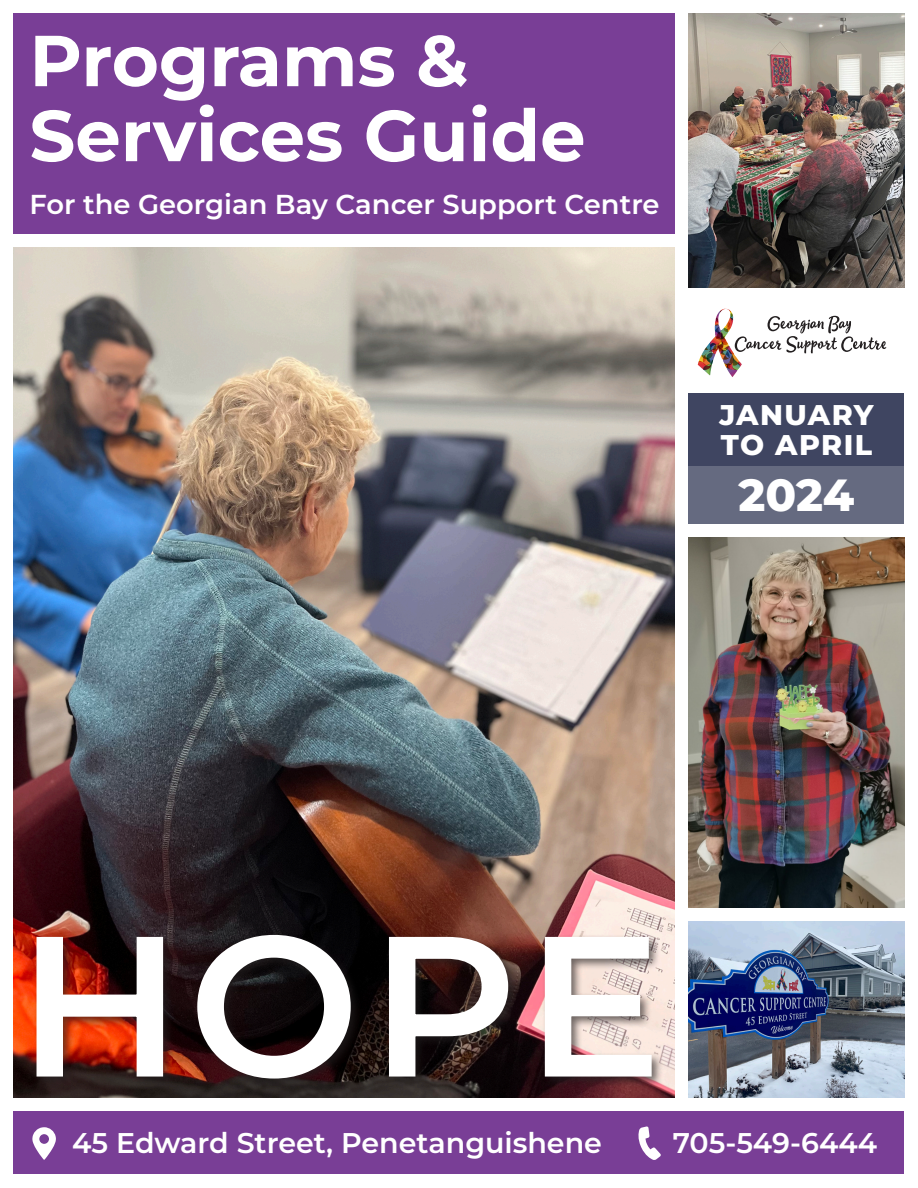
<style>
.page{position:relative;width:918px;height:1188px;background:#fff}
.page>*{position:absolute;margin:0;border:0;box-sizing:border-box;transform-origin:0 0}
.t1{font:600 199.5px "Montserrat";color:#fff}
.t2{font:700 72px/75px "Montserrat";color:#fff}
.t3{font:800 45px "Montserrat";color:#fff}
.t4{font:600 28.5px "Montserrat";color:#fff}
.t5{font:800 28.5px/30px "Montserrat";letter-spacing:.05em;color:#fff}
.t6{font:600 27.3px "Montserrat";color:#fff}
</style>
<div class="page">
<div style="left:688px;top:393px;width:216px;height:131px;background:#656a80"></div>
<img style="left:14px;top:247px;width:661px;height:851px">
<div style="left:33px;top:932px;width:631px;height:159px;background:#231f20;opacity:.65"></div>
<div style="left:14px;top:14px;width:661px;height:220px;background:#793e96"></div>
<div style="left:14px;top:1112px;width:890px;height:62px;background:#793e96"></div>
<div style="left:688px;top:393px;width:216px;height:73px;background:#3f4561"></div>
<svg style="left:698px;top:309px;width:188px;height:68px"></svg>
<img style="left:688px;top:14px;width:216px;height:273px">
<img style="left:688px;top:538px;width:216px;height:370px">
<img style="left:688px;top:922px;width:216px;height:176px">
<svg style="left:32px;top:1127px;width:24px;height:33px"></svg>
<svg style="left:638px;top:1126px;width:23px;height:34px"></svg>
<p class="t2" style="left:29px;top:21px;width:558px">Programs &amp;<br>Services Guide</p>
<p class="t6" style="left:29px;top:186px;width:632px">For the Georgian Bay Cancer Support Centre</p>
<p class="t5" style="left:719px;top:399px;width:156px">JANUARY<br>TO APRIL</p>
<p class="t3" style="left:739px;top:465px;width:117px">2024</p>
<p class="t1" style="left:17px;top:873px;width:646px">HOPE</p>
<p class="t4" style="left:72px;top:1123px;width:531px">45 Edward Street, Penetanguishene</p>
<p class="t4" style="left:673px;top:1123px;width:206px">705-549-6444</p>
</div>
